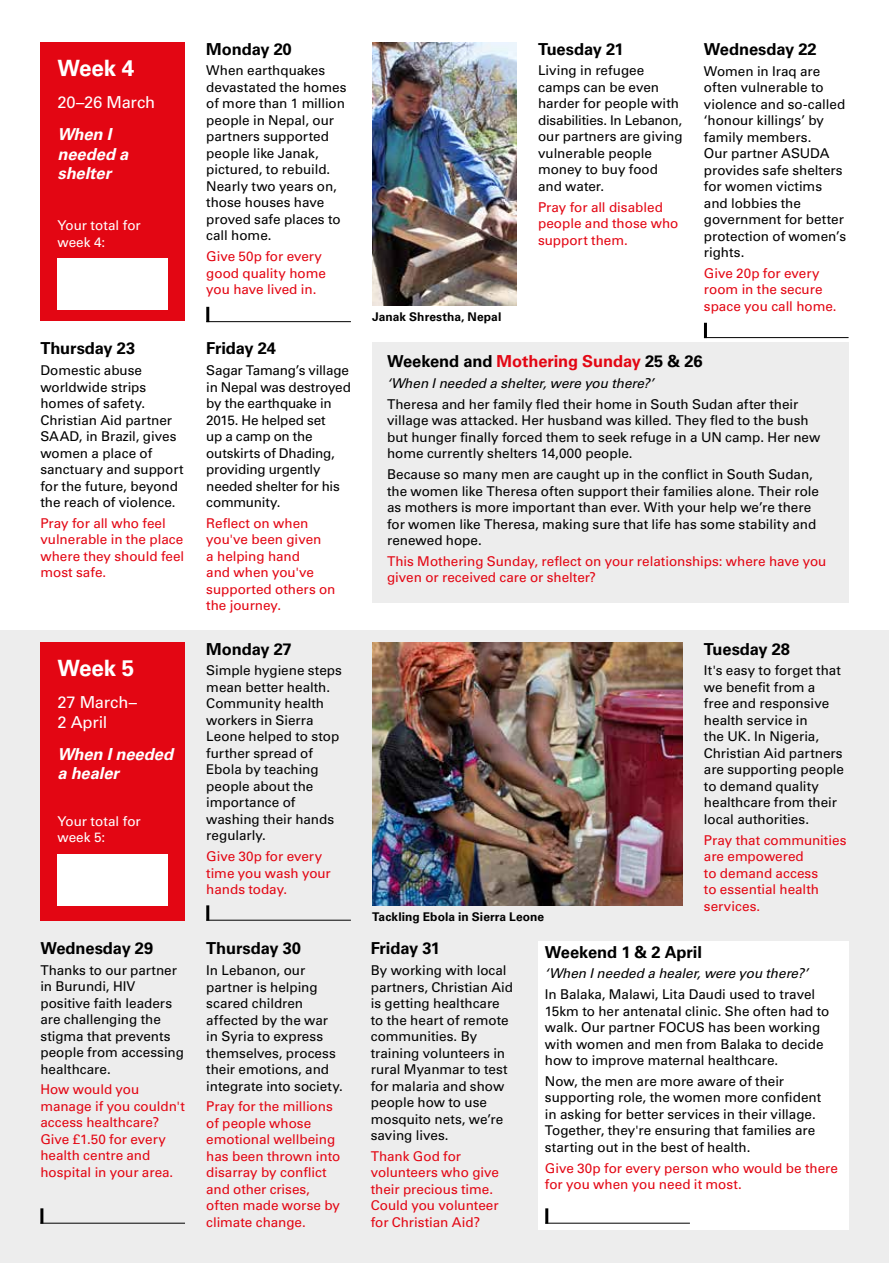
<style>
.page{position:relative;width:889px;height:1263px;background:#fff}
.page>*{position:absolute;margin:0;border:0;box-sizing:border-box;transform-origin:0 0}
.t1{font:700 22.5px "Univers CA";letter-spacing:-.005em;color:#fff}
.t2{font:700 16.5px "Univers CA";letter-spacing:-.005em;color:#000}
.t3{font:italic 700 16.5px/19.5px "Univers CA";letter-spacing:-.005em;color:#fff}
.t4{font:16.5px/19.5px "Univers CA";letter-spacing:-.01em;color:#fff}
.t5{font:13.5px/16.5px "Univers CA";letter-spacing:-.005em;color:#000}
.t6{font:13.5px/16.5px "Univers CA";letter-spacing:-.005em;color:#e30613}
.t7{font:italic 13.5px "Univers CA";letter-spacing:-.005em;color:#000}
.t8{font:13.5px/16.5px "Univers CA";color:#fff}
.t9{font:700 12px "Univers CA";letter-spacing:.005em;color:#000}
.s1{color:#e30613}
</style>
<div class="page">
<div style="left:372px;top:342px;width:476px;height:260px;background:#ededed"></div>
<div style="left:40px;top:43px;width:145px;height:278px;background:#e30613"></div>
<div style="left:57px;top:259px;width:111px;height:51px;background:#fff"></div>
<img style="left:372px;top:43px;width:145px;height:262px">
<div style="left:0;top:630px;width:889px;height:633px;background:#ededed"></div>
<div style="left:40px;top:642px;width:145px;height:279px;background:#e30613"></div>
<div style="left:57px;top:854px;width:111px;height:51px;background:#fff"></div>
<img style="left:372px;top:642px;width:310px;height:264px">
<div style="left:538px;top:942px;width:310px;height:288px;background:#fff"></div>
<hr style="left:206px;top:321px;width:145px;height:1px;background:#000">
<hr style="left:206px;top:307px;width:3px;height:15px;background:#000">
<hr style="left:704px;top:337px;width:144px;height:1px;background:#000">
<hr style="left:704px;top:323px;width:3px;height:15px;background:#000">
<hr style="left:206px;top:920px;width:145px;height:1px;background:#000">
<hr style="left:206px;top:905px;width:3px;height:16px;background:#000">
<hr style="left:40px;top:1223px;width:145px;height:1px;background:#000">
<hr style="left:40px;top:1208px;width:3px;height:16px;background:#000">
<hr style="left:545px;top:1223px;width:145px;height:1px;background:#000">
<hr style="left:545px;top:1208px;width:3px;height:16px;background:#000">
<h1 class="t1" style="left:57px;top:55px;width:78px">Week 4</h1>
<p class="t4" style="left:57px;top:93px;width:99px">20–26 March</p>
<p class="t3" style="left:57px;top:125px;width:72px">When I needed a shelter</p>
<p class="t8" style="left:57px;top:217px;width:85px">Your total for week 4:</p>
<p class="t2" style="left:40px;top:339px;width:96px">Thursday 23</p>
<p class="t5" style="left:40px;top:362px;width:145px">Domestic abuse worldwide strips homes of safety.<br>Christian Aid partner<br>SAAD, in Brazil, gives women a place of sanctuary and support for the future, beyond the reach of violence.</p>
<p class="t6" style="left:40px;top:515px;width:145px">Pray for all who feel vulnerable in the place where they should feel most safe.</p>
<h1 class="t1" style="left:57px;top:655px;width:78px">Week 5</h1>
<p class="t4" style="left:57px;top:693px;width:81px">27 March–<br>2 April</p>
<p class="t3" style="left:57px;top:744px;width:117px">When I needed a healer</p>
<p class="t8" style="left:57px;top:813px;width:85px">Your total for week 5:</p>
<p class="t2" style="left:40px;top:938px;width:114px">Wednesday 29</p>
<p class="t5" style="left:40px;top:962px;width:145px">Thanks to our partner in Burundi, HIV positive faith leaders are challenging the stigma that prevents people from accessing healthcare.</p>
<p class="t6" style="left:40px;top:1081px;width:146px">How would you manage if you couldn't access healthcare?<br>Give £1.50 for every health centre and hospital in your area.</p>
<p class="t2" style="left:206px;top:39px;width:87px">Monday 20</p>
<p class="t5" style="left:206px;top:62px;width:142px">When earthquakes devastated the homes of more than 1 million people in Nepal, our partners supported people like Janak, pictured, to rebuild.<br>Nearly two years on, those houses have proved safe places to call home.</p>
<p class="t6" style="left:206px;top:248px;width:121px">Give 50p for every good quality home you have lived in.</p>
<p class="t2" style="left:206px;top:339px;width:71px">Friday 24</p>
<p class="t5" style="left:206px;top:362px;width:146px">Sagar Tamang’s village in Nepal was destroyed by the earthquake in<br>2015. He helped set<br>up a camp on the outskirts of Dhading, providing urgently needed shelter for his community.</p>
<p class="t6" style="left:206px;top:515px;width:131px">Reflect on when you've been given<br>a helping hand<br>and when you've supported others on the journey.</p>
<p class="t2" style="left:206px;top:639px;width:87px">Monday 27</p>
<p class="t5" style="left:206px;top:662px;width:137px">Simple hygiene steps mean better health.<br>Community health workers in Sierra<br>Leone helped to stop further spread of<br>Ebola by teaching people about the importance of washing their hands regularly.</p>
<p class="t6" style="left:206px;top:848px;width:126px">Give 30p for every time you wash your hands today.</p>
<p class="t2" style="left:206px;top:939px;width:96px">Thursday 30</p>
<p class="t5" style="left:206px;top:962px;width:138px">In Lebanon, our partner is helping scared children affected by the war in Syria to express themselves, process their emotions, and integrate into society.</p>
<p class="t6" style="left:206px;top:1098px;width:136px">Pray for the millions of people whose emotional wellbeing has been thrown into disarray by conflict and other crises, often made worse by climate change.</p>
<p class="t9" style="left:372px;top:310px;width:131px">Janak Shrestha, Nepal</p>
<p class="t2" style="left:538px;top:39px;width:87px">Tuesday 21</p>
<p class="t5" style="left:538px;top:62px;width:146px">Living in refugee camps can be even harder for people with disabilities. In Lebanon, our partners are giving vulnerable people money to buy food and water.</p>
<p class="t6" style="left:538px;top:199px;width:142px">Pray for all disabled people and those who support them.</p>
<p class="t2" style="left:704px;top:39px;width:114px">Wednesday 22</p>
<p class="t5" style="left:704px;top:63px;width:144px">Women in Iraq are often vulnerable to violence and so-called ‘honour killings’ by family members.<br>Our partner ASUDA provides safe shelters for women victims and lobbies the government for better protection of women’s rights.</p>
<p class="t6" style="left:704px;top:265px;width:134px">Give 20p for every room in the secure space you call home.</p>
<p class="t2" style="left:387px;top:352px;width:317px">Weekend and <span class="s1">Mothering Sunday</span> 25 &amp; 26</p>
<p class="t7" style="left:387px;top:375px;width:268px">‘When I needed a shelter, were you there?’</p>
<p class="t5" style="left:387px;top:396px;width:435px">Theresa and her family fled their home in South Sudan after their village was attacked. Her husband was killed. They fled to the bush but hunger finally forced them to seek refuge in a UN camp. Her new home currently shelters 14,000 people.</p>
<p class="t5" style="left:387px;top:466px;width:433px">Because so many men are caught up in the conflict in South Sudan, the women like Theresa often support their families alone. Their role as mothers is more important than ever. With your help we’re there for women like Theresa, making sure that life has some stability and renewed hope.</p>
<p class="t6" style="left:387px;top:553px;width:441px">This Mothering Sunday, reflect on your relationships: where have you given or received care or shelter?</p>
<p class="t9" style="left:372px;top:909px;width:174px">Tackling Ebola in Sierra Leone</p>
<p class="t2" style="left:704px;top:639px;width:88px">Tuesday 28</p>
<p class="t5" style="left:704px;top:662px;width:142px">It's easy to forget that we benefit from a<br>free and responsive health service in<br>the UK. In Nigeria,<br>Christian Aid partners are supporting people to demand quality healthcare from their local authorities.</p>
<p class="t6" style="left:704px;top:831px;width:144px">Pray that communities are empowered<br>to demand access<br>to essential health services.</p>
<p class="t2" style="left:371px;top:939px;width:71px">Friday 31</p>
<p class="t5" style="left:371px;top:962px;width:144px">By working with local partners, Christian Aid is getting healthcare to the heart of remote communities. By training volunteers in rural Myanmar to test for malaria and show people how to use mosquito nets, we’re saving lives.</p>
<p class="t6" style="left:371px;top:1148px;width:130px">Thank God for volunteers who give their precious time.<br>Could you volunteer for Christian Aid?</p>
<p class="t2" style="left:545px;top:942px;width:158px">Weekend 1 &amp; 2 April</p>
<p class="t7" style="left:545px;top:965px;width:265px">‘When I needed a healer, were you there?’</p>
<p class="t5" style="left:545px;top:986px;width:286px">In Balaka, Malawi, Lita Daudi used to travel 15km to her antenatal clinic. She often had to walk. Our partner FOCUS has been working with women and men from Balaka to decide how to improve maternal healthcare.</p>
<p class="t5" style="left:545px;top:1073px;width:278px">Now, the men are more aware of their supporting role, the women more confident in asking for better services in their village.<br>Together, they're ensuring that families are starting out in the best of health.</p>
<p class="t6" style="left:545px;top:1159px;width:294px">Give 30p for every person who would be there for you when you need it most.</p>
</div>
